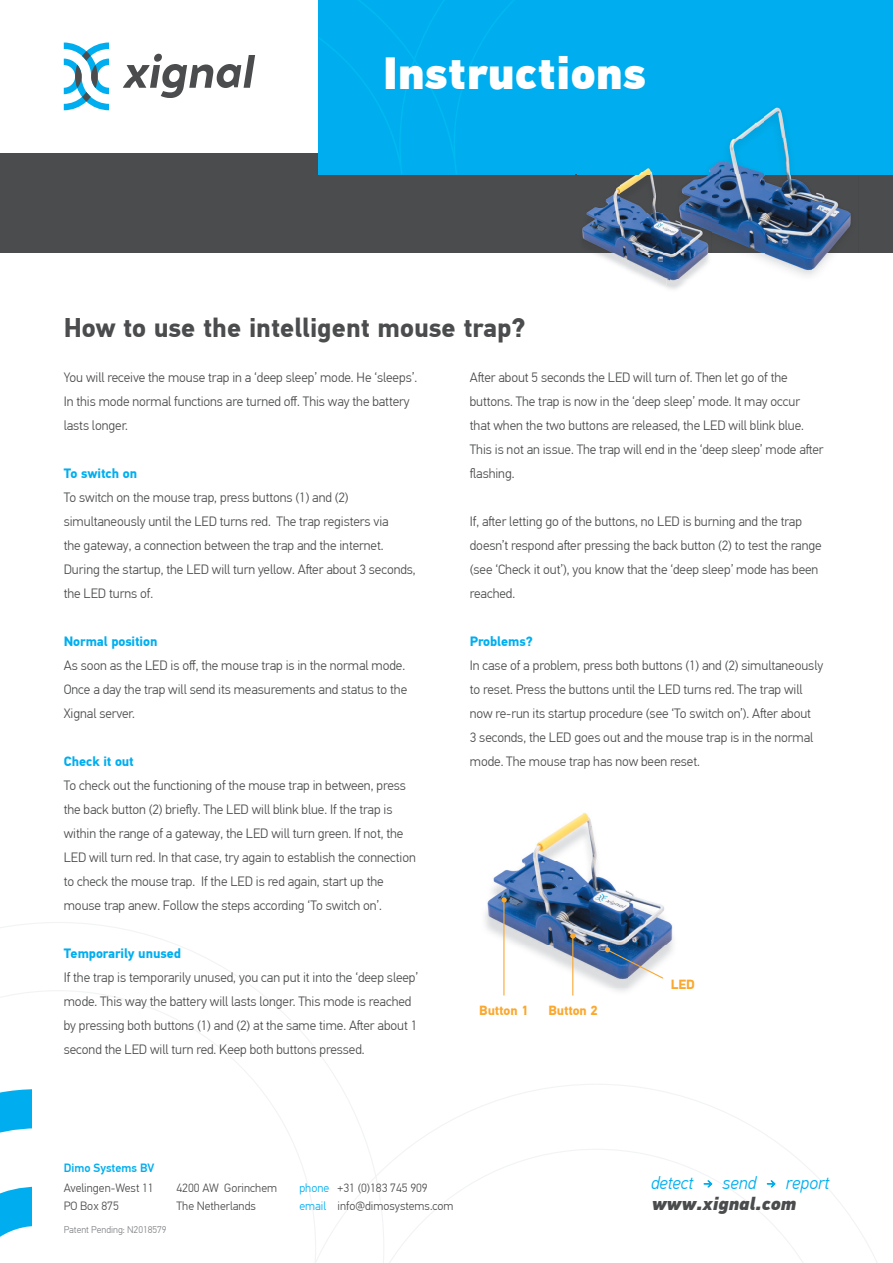
<style>
.page{position:relative;width:893px;height:1263px;background:#fff}
.page>*{position:absolute;margin:0;border:0;box-sizing:border-box;transform-origin:0 0}
.t1{font:900 45px "PF Din Text Pro";color:#fff}
.t2{font:700 27px "PF Din Text Pro";color:#4b4c4d}
.t3{font:italic 300 18px "PF Din Text Pro";color:#00aeef}
.t4{font:italic 900 18px "PF Din Text Pro";color:#4b4c4d}
.t5{font:300 13.5px/24px "PF Din Text Pro";letter-spacing:-.005em;color:#4b4c4d}
.t6{font:700 13.5px "PF Din Text Pro";letter-spacing:-.005em;color:#00aeef}
.t7{font:700 13.2px "PF Din Text Pro";letter-spacing:-.005em;color:#faa82e}
.t8{font:300 12px/18px "PF Din Text Pro";color:#4b4c4d}
.t9{font:500 12px "PF Din Text Pro";color:#00aeef}
.t10{font:300 9.75px "PF Din Text Pro";color:#818386}
.s1{color:#00aeef}
</style>
<div class="page">
<svg style="left:285px;top:1084px;width:592px;height:179px"></svg>
<div style="left:0;top:153px;width:893px;height:99px;background:#4b4c4d"></div>
<div style="left:319px;top:0;width:574px;height:174px;background:#00aeef"></div>
<svg style="left:319px;top:0;width:195px;height:174px"></svg>
<svg style="left:64px;top:43px;width:45px;height:67px"></svg>
<svg style="left:123px;top:53px;width:132px;height:45px"></svg>
<svg style="left:704px;top:1180px;width:8px;height:7px"></svg>
<svg style="left:767px;top:1180px;width:9px;height:7px"></svg>
<img style="left:642px;top:168px;width:10px;height:4px">
<img style="left:577px;top:252px;width:89px;height:34px">
<img style="left:666px;top:279px;width:19px;height:7px">
<img style="left:577px;top:172px;width:87px;height:80px">
<img style="left:670px;top:279px;width:18px;height:3px">
<img style="left:859px;top:174px;width:6px;height:79px">
<img style="left:664px;top:174px;width:6px;height:105px">
<img style="left:670px;top:252px;width:189px;height:27px">
<img style="left:711px;top:174px;width:148px;height:78px">
<img style="left:733px;top:107px;width:54px;height:32px">
<img style="left:717px;top:139px;width:73px;height:35px">
<img style="left:709px;top:164px;width:10px;height:10px">
<img style="left:670px;top:172px;width:41px;height:80px">
<img style="left:485px;top:852px;width:188px;height:144px">
<img style="left:534px;top:813px;width:63px;height:39px">
<hr style="left:503px;top:902px;width:1px;height:93px;background:#faa82e">
<hr style="left:572px;top:936px;width:1px;height:59px;background:#faa82e">
<svg style="left:501px;top:897px;width:6px;height:6px"></svg>
<svg style="left:570px;top:933px;width:5px;height:5px"></svg>
<svg style="left:605px;top:947px;width:59px;height:32px;background:#7c91b1"></svg>
<svg style="left:0;top:1089px;width:32px;height:148px"></svg>
<h1 class="t1" style="left:383px;top:44px;width:264px">Instructions</h1>
<h2 class="t2" style="left:64px;top:311px;width:463px">How to use the intelligent mouse trap?</h2>
<p class="t5" style="left:64px;top:366px;width:355px">You will receive the mouse trap in a ‘deep sleep’ mode. He ‘sleeps’.<br>In this mode normal functions are turned off. This way the battery lasts longer.</p>
<p class="t6" style="left:64px;top:465px;width:75px">To switch on</p>
<p class="t5" style="left:64px;top:486px;width:353px">To switch on the mouse trap, press buttons (1) and (2) simultaneously until the LED turns red. The trap registers via<br>the gateway, a connection between the trap and the internet.<br>During the startup, the LED will turn yellow. Aſter about 3 seconds, the LED turns of.</p>
<p class="t6" style="left:64px;top:633px;width:95px">Normal position</p>
<p class="t5" style="left:64px;top:654px;width:345px">As soon as the LED is off, the mouse trap is in the normal mode.<br>Once a day the trap will send its measurements and status to the<br>Xignal server.</p>
<p class="t6" style="left:64px;top:753px;width:72px">Check it out</p>
<p class="t5" style="left:64px;top:774px;width:354px">To check out the functioning of the mouse trap in between, press the back button (2) briefly. The LED will blink blue. If the trap is within the range of a gateway, the LED will turn green. If not, the LED will turn red. In that case, try again to establish the connection to check the mouse trap. If the LED is red again, start up the mouse trap anew. Follow the steps according ‘To switch on’.</p>
<p class="t6" style="left:64px;top:945px;width:119px">Temporarily unused</p>
<p class="t5" style="left:64px;top:966px;width:356px">If the trap is temporarily unused, you can put it into the ‘deep sleep’ mode. This way the battery will lasts longer. This mode is reached by pressing both buttons (1) and (2) at the same time. Aſter about 1 second the LED will turn red. Keep both buttons pressed.</p>
<p class="t5" style="left:470px;top:366px;width:355px">Aſter about 5 seconds the LED will turn of. Then let go of the buttons. The trap is now in the ‘deep sleep’ mode. It may occur that when the two buttons are released, the LED will blink blue.<br>This is not an issue. The trap will end in the ‘deep sleep’ mode aſter flashing.</p>
<p class="t5" style="left:470px;top:510px;width:353px">If, aſter letting go of the buttons, no LED is burning and the trap doesn’t respond aſter pressing the back button (2) to test the range (see ‘Check it out’), you know that the ‘deep sleep’ mode has been reached.</p>
<p class="t6" style="left:470px;top:633px;width:64px">Problems?</p>
<p class="t5" style="left:470px;top:654px;width:355px">In case of a problem, press both buttons (1) and (2) simultaneously to reset. Press the buttons until the LED turns red. The trap will now re-run its startup procedure (see ‘To switch on’). Aſter about<br>3 seconds, the LED goes out and the mouse trap is in the normal mode. The mouse trap has now been reset.</p>
<p class="t7" style="left:671px;top:976px;width:26px">LED</p>
<p class="t7" style="left:479px;top:1002px;width:51px">Button 1</p>
<p class="t7" style="left:548px;top:1002px;width:51px">Button 2</p>
<p class="t9" style="left:64px;top:1161px;width:92px">Dimo Systems BV</p>
<p class="t8" style="left:64px;top:1179px;width:91px">Avelingen-West 11<br>PO Box 875</p>
<p class="t8" style="left:299px;top:1179px;width:156px"><span class="s1">phone</span> +31 (0)183 745 909 <span class="s1">email</span> info@dimosystems.com</p>
<p class="t8" style="left:176px;top:1179px;width:102px">4200 AW Gorinchem<br>The Netherlands</p>
<p class="t10" style="left:64px;top:1224px;width:104px">Patent Pending: N2018579</p>
<h3 class="t3" style="left:651px;top:1173px;width:44px">detect</h3>
<h3 class="t3" style="left:723px;top:1173px;width:35px">send</h3>
<h3 class="t3" style="left:786px;top:1173px;width:45px">report</h3>
<h3 class="t4" style="left:651px;top:1192px;width:146px">www.xignal.com</h3>
</div>
